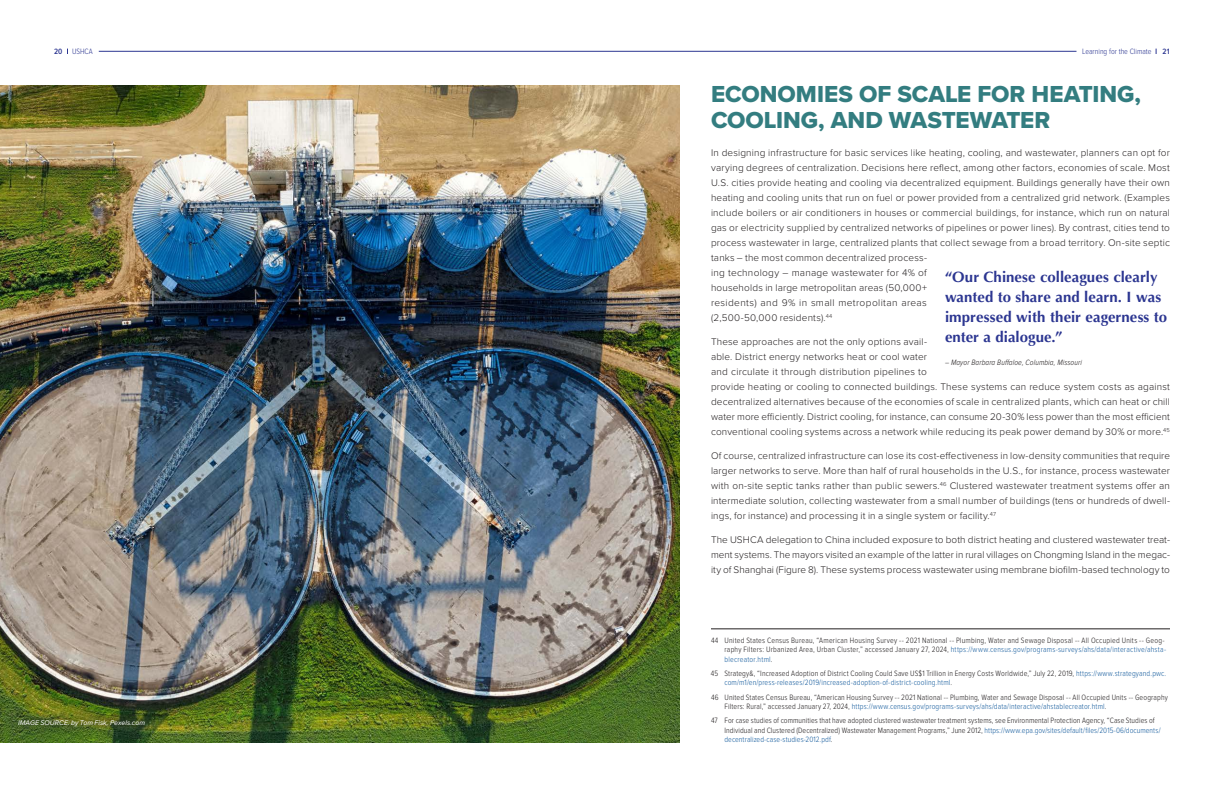
<style>
.page{position:relative;width:1224px;height:792px;background:#fff}
.page>*{position:absolute;margin:0;border:0;box-sizing:border-box;transform-origin:0 0}
.Section_Title{font:24px/26px "Proxima Nova Extrabld";color:#337d80}
.PULL_QUOTE{font:700 15px/20px "Optima";letter-spacing:.005em;color:#2c3691}
.Body_Text_JUSTIFIED{font:300 10px/15px "Proxima Nova";letter-spacing:.015em;color:#231f20}
.Footnote_text{font:300 8px/9.6px "Proxima Nova Cond";letter-spacing:.015em;color:#231f20}
.Footnote_RULE_ABOVE{font:300 8px/9.6px "Proxima Nova Cond";letter-spacing:.025em;color:#231f20}
.PULL_QUOTE_AUTHOR{font:italic 300 8px "Proxima Nova Cond";letter-spacing:.01em;color:#231f20}
.t1{font:300 8px "Proxima Nova Cond";color:#2c3691}
.t2{font:600 8px "Proxima Nova Cond";color:#2c3691}
.CAPTIONS{font:italic 7px "Proxima Nova";letter-spacing:.005em;color:#fff}
.s1{font-weight:600}
.s2{color:#175d9e}
</style>
<div class="page">
<hr style="left:99px;top:51px;width:977px;height:1px;background:#2c3691">
<hr style="left:711px;top:629px;width:459px;height:1px;background:#231f20">
<img style="left:0;top:86px;width:680px;height:656px">
<div style="left:6px;top:708px;width:150px;height:29px;background:#231f20;opacity:.75"></div>
<p class="t1" style="left:54px;top:45px;width:40px"><span class="s1">20</span> USHCA</p>
<p class="t1" style="left:1082px;top:45px;width:71px">Learning for the Climate</p>
<p class="t2" style="left:1163px;top:45px;width:9px">21</p>
<p class="Section_Title" style="left:711px;top:80px;width:432px">ECONOMIES OF SCALE FOR HEATING,<br>COOLING, AND WASTEWATER</p>
<p class="Body_Text_JUSTIFIED" style="left:711px;top:145px;width:461px">In designing infrastructure for basic services like heating, cooling, and wastewater, planners can opt for varying degrees of centralization. Decisions here reflect, among other factors, economies of scale. Most U.S. cities provide heating and cooling via decentralized equipment. Buildings generally have their own heating and cooling units that run on fuel or power provided from a centralized grid network. (Examples include boilers or air conditioners in houses or commercial buildings, for instance, which run on natural gas or electricity supplied by centralized networks of pipelines or power lines). By contrast, cities tend to process wastewater in large, centralized plants that collect sewage from a broad territory. On-site septic tanks – the most common decentralized process-<br>ing technology – manage wastewater for 4% of<br>households in large metropolitan areas (50,000+<br>residents) and 9% in small metropolitan areas<br>(2,500-50,000 residents).<sup>44</sup></p>
<p class="Body_Text_JUSTIFIED" style="left:711px;top:334px;width:461px">These approaches are not the only options avail-<br>able. District energy networks heat or cool water<br>and circulate it through distribution pipelines to<br>provide heating or cooling to connected buildings. These systems can reduce system costs as against decentralized alternatives because of the economies of scale in centralized plants, which can heat or chill water more efficiently. District cooling, for instance, can consume 20-30% less power than the most efficient conventional cooling systems across a network while reducing its peak power demand by 30% or more.<sup>45</sup></p>
<p class="Body_Text_JUSTIFIED" style="left:711px;top:448px;width:461px;text-align:justify">Of course, centralized infrastructure can lose its cost-effectiveness in low-density communities that require larger networks to serve. More than half of rural households in the U.S., for instance, process wastewater with on-site septic tanks rather than public sewers.<sup>46</sup> Clustered wastewater treatment systems offer an intermediate solution, collecting wastewater from a small number of buildings (tens or hundreds of dwell&shy;ings, for instance) and processing it in a single system or facility.<sup>47</sup></p>
<p class="Body_Text_JUSTIFIED" style="left:711px;top:532px;width:461px;text-align:justify">The USHCA delegation to China included exposure to both district heating and clustered wastewater treat&shy;ment systems. The mayors visited an example of the latter in rural villages on Chongming Island in the megac&shy;ity of Shanghai (Figure 8). These systems process wastewater using membrane biofilm-based technology to</p>
<p class="PULL_QUOTE" style="left:945px;top:267px;width:224px">“Our Chinese colleagues clearly wanted to share and learn. I was impressed with their eagerness to enter a dialogue.”</p>
<p class="PULL_QUOTE_AUTHOR" style="left:945px;top:356px;width:138px">– Mayor Barbara Buffaloe, Columbia, Missouri</p>
<p class="CAPTIONS" style="left:18px;top:717px;width:129px">IMAGE SOURCE: by Tom Fisk, Pexels.com</p>
<p class="Footnote_RULE_ABOVE" style="left:724px;top:635px;width:443px;text-indent:-13px">44 United States Census Bureau, “American Housing Survey -- 2021 National -- Plumbing, Water and Sewage Disposal -- All Occupied Units -- Geog&shy;raphy Filters: Urbanized Area, Urban Cluster,” accessed January 27, 2024, <span class="s2">https://www.census.gov/programs-surveys/ahs/data/interactive/ahsta&shy;blecreator.html</span>.</p>
<p class="Footnote_text" style="left:724px;top:668px;width:443px;text-indent:-14px">45 Strategy&amp;, “Increased Adoption of District Cooling Could Save US$1 Trillion in Energy Costs Worldwide,” July 22, 2019, <span class="s2">https://www.strategyand.pwc. com/m1/en/press-releases/2019/increased-adoption-of-district-cooling.html</span>.</p>
<p class="Footnote_text" style="left:724px;top:692px;width:445px;text-indent:-13px">46 United States Census Bureau, “American Housing Survey -- 2021 National -- Plumbing, Water and Sewage Disposal -- All Occupied Units -- Geography<br>Filters: Rural,” accessed January 27, 2024, <span class="s2">https://www.census.gov/programs-surveys/ahs/data/interactive/ahstablecreator.html</span>.</p>
<p class="Footnote_text" style="left:724px;top:715px;width:438px;text-indent:-13px">47 For case studies of communities that have adopted clustered wastewater treatment systems, see Environmental Protection Agency, “Case Studies of<br>Individual and Clustered (Decentralized) Wastewater Management Programs,” June 2012, <span class="s2">https://www.epa.gov/sites/default/files/2015-06/documents/ decentralized-case-studies-2012.pdf</span>.</p>
</div>
